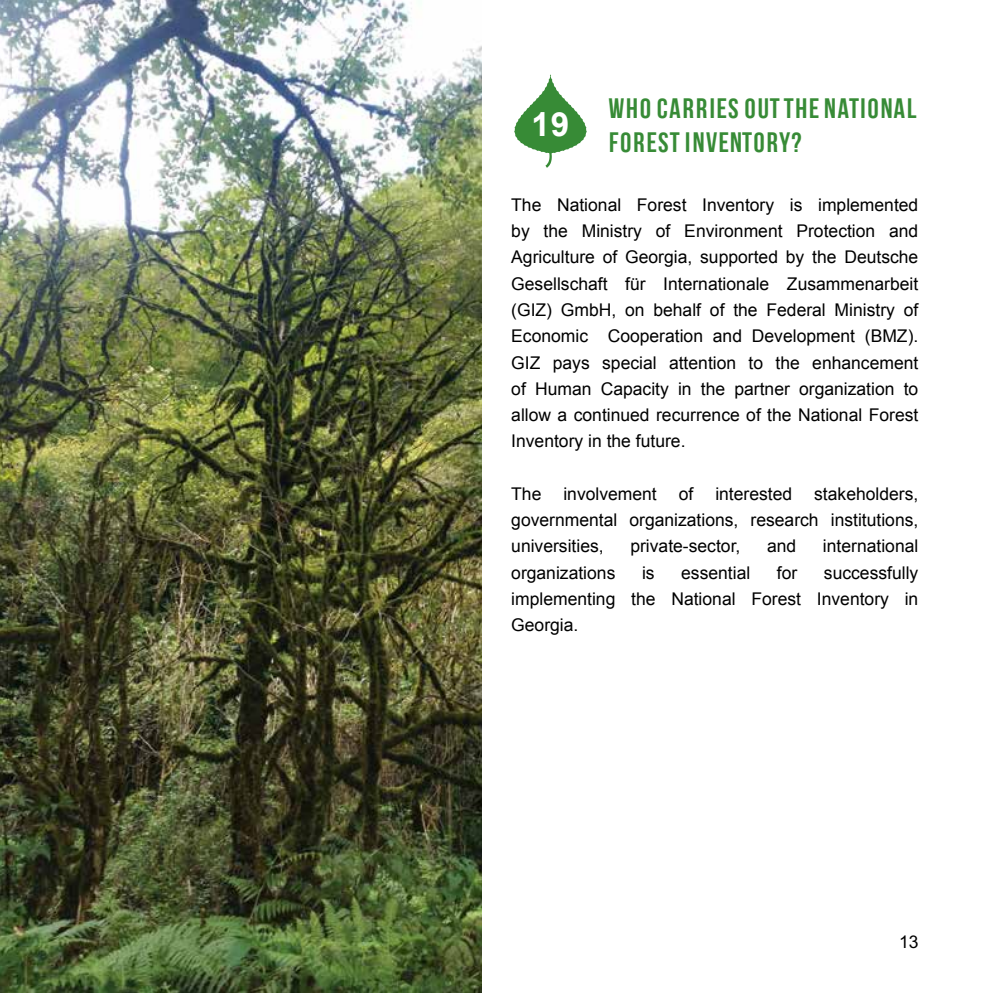
<style>
.page{position:relative;width:993px;height:993px;background:#fff}
.page>*{position:absolute;margin:0;border:0;box-sizing:border-box;transform-origin:0 0}
.t1{font:700 33.25px "Arial";color:#fff}
.t2{font:700 28px/33.6px "Bebas Neue";letter-spacing:-.025em;color:#378b36}
.t3{font:17.5px/26.2px "Arial";color:#000;text-align:justify}
.t4{font:17.5px "BPG Arial";color:#000}
</style>
<div class="page">
<img style="left:0;top:0;width:481px;height:992px">
<svg style="left:514px;top:74px;width:72px;height:94px"></svg>
<h1 class="t1" style="left:531px;top:102px;width:39px">19</h1>
<h2 class="t2" style="left:607px;top:91px;width:310px">WHO CARRIES OUT THE NATIONAL<br>FOREST INVENTORY?</h2>
<p class="t3" style="left:511px;top:192px;width:408px">The National Forest Inventory is implemented by the Ministry of Environment Protection and Agriculture of Georgia, supported by the Deutsche Gesellschaft für Internationale Zusammenarbeit (GIZ) GmbH, on behalf of the Federal Ministry of Economic Cooperation and Development (BMZ).<br>GIZ pays special attention to the enhancement of Human Capacity in the partner organization to allow a continued recurrence of the National Forest Inventory in the future.</p>
<p class="t3" style="left:511px;top:480px;width:32px">The</p>
<p class="t3" style="left:563px;top:480px;width:95px">involvement</p>
<p class="t3" style="left:678px;top:480px;width:16px">of</p>
<p class="t3" style="left:715px;top:480px;width:78px">interested</p>
<p class="t3" style="left:511px;top:480px;width:408px;text-indent:303px">stakeholders, governmental organizations, research institutions, universities,</p>
<p class="t3" style="left:630px;top:533px;width:111px">private-sector,</p>
<p class="t3" style="left:766px;top:533px;width:31px">and</p>
<p class="t3" style="left:822px;top:533px;width:97px">international</p>
<p class="t3" style="left:511px;top:559px;width:106px">organizations</p>
<p class="t3" style="left:641px;top:559px;width:14px">is</p>
<p class="t3" style="left:681px;top:559px;width:71px">essential</p>
<p class="t3" style="left:776px;top:559px;width:22px">for</p>
<p class="t3" style="left:511px;top:559px;width:408px;text-indent:312px">successfully implementing the National Forest Inventory in Georgia.</p>
<p class="t4" style="left:898px;top:930px;width:21px">13</p>
</div>
